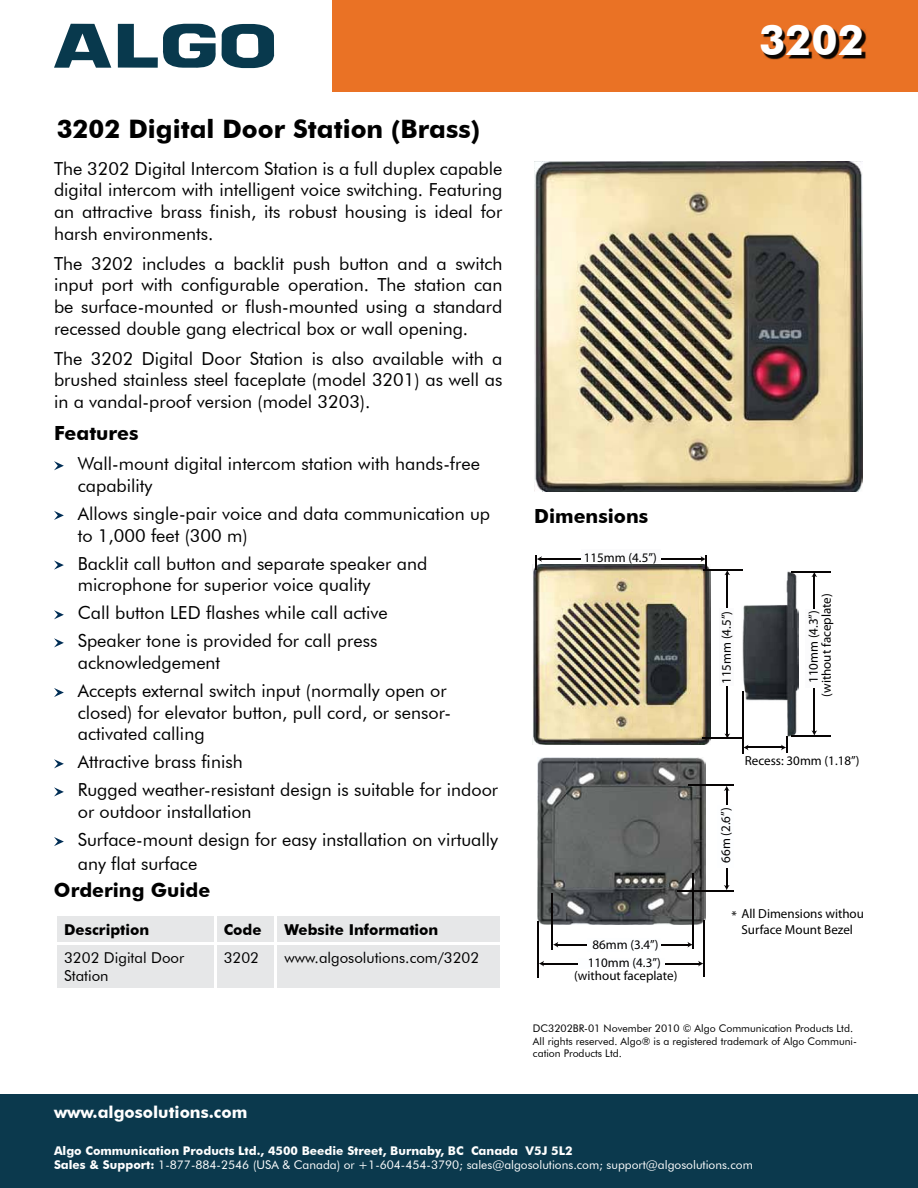
<style>
.page{position:relative;width:918px;height:1188px;background:#fff}
.page>*{position:absolute;margin:0;border:0;box-sizing:border-box;transform-origin:0 0}
.t1{font:700 42px "Futura BT";color:#fff}
.t2{font:700 25.5px "Futura BT";color:#000}
.t3{font:700 19.5px "Futura BT";color:#000}
.t4{font:18px/21.6px "Futura BT";color:#000}
.t5{font:700 16.5px "Futura BT";color:#fff}
.t6{font:15px/18px "Futura BT";color:#000}
.t7{font:700 15px "Futura BT";color:#000}
.t8{font:13.05px/13px "Myriad Pro";color:#000;text-align:center}
.t9{font:12px/14.4px "Futura BT";color:#fff}
.t10{font:10.5px/12.6px "Futura BT";color:#000}
.s1{font-weight:700}
</style>
<div class="page">
<svg style="left:54px;top:24px;width:57px;height:44px"></svg>
<svg style="left:118px;top:24px;width:157px;height:44px"></svg>
<div style="left:332px;top:0;width:586px;height:92px;background:#ea7225"></div>
<div style="left:0;top:1094px;width:918px;height:94px;background:#0b394d"></div>
<svg style="left:54px;top:461px;width:10px;height:9px"></svg>
<svg style="left:54px;top:511px;width:10px;height:9px"></svg>
<svg style="left:54px;top:560px;width:10px;height:10px"></svg>
<svg style="left:54px;top:610px;width:10px;height:9px"></svg>
<svg style="left:54px;top:638px;width:10px;height:9px"></svg>
<svg style="left:54px;top:688px;width:10px;height:9px"></svg>
<svg style="left:54px;top:759px;width:10px;height:9px"></svg>
<svg style="left:54px;top:787px;width:10px;height:9px"></svg>
<svg style="left:54px;top:837px;width:10px;height:9px"></svg>
<div style="left:57px;top:916px;width:443px;height:72px;background:#e6e7e8"></div>
<hr style="left:214px;top:916px;width:3px;height:26px;background:#fff">
<hr style="left:274px;top:916px;width:3px;height:26px;background:#fff">
<hr style="left:54px;top:942px;width:161px;height:3px;background:#fff">
<hr style="left:215px;top:942px;width:61px;height:3px;background:#fff">
<hr style="left:214px;top:945px;width:3px;height:43px;background:#fff">
<hr style="left:276px;top:942px;width:227px;height:3px;background:#fff">
<hr style="left:274px;top:945px;width:3px;height:43px;background:#fff">
<img style="left:763px;top:28px;width:103px;height:31px">
<img style="left:534px;top:161px;width:329px;height:330px">
<img style="left:533px;top:564px;width:177px;height:181px">
<img style="left:538px;top:758px;width:168px;height:167px">
<img style="left:742px;top:571px;width:56px;height:166px">
<hr style="left:540px;top:558px;width:162px;height:2px;background:#070404">
<svg style="left:701px;top:556px;width:6px;height:14px"></svg>
<svg style="left:536px;top:556px;width:6px;height:14px"></svg>
<hr style="left:693px;top:873px;width:1px;height:76px;background:#070404">
<hr style="left:557px;top:944px;width:132px;height:1px;background:#070404">
<svg style="left:688px;top:942px;width:5px;height:6px"></svg>
<svg style="left:553px;top:942px;width:5px;height:6px"></svg>
<hr style="left:552px;top:893px;width:1px;height:57px;background:#070404">
<hr style="left:688px;top:785px;width:45px;height:1px;background:#070404">
<hr style="left:677px;top:890px;width:57px;height:2px;background:#070404">
<hr style="left:726px;top:789px;width:1px;height:98px;background:#070404">
<svg style="left:724px;top:786px;width:6px;height:5px"></svg>
<svg style="left:724px;top:885px;width:6px;height:5px"></svg>
<hr style="left:742px;top:691px;width:2px;height:63px;background:#070404">
<hr style="left:747px;top:747px;width:36px;height:1px;background:#070404">
<svg style="left:781px;top:737px;width:7px;height:16px"></svg>
<svg style="left:744px;top:745px;width:4px;height:5px"></svg>
<div style="left:582px;top:549px;width:79px;height:14px;background:#fbfbfc"></div>
<div style="left:717px;top:805px;width:17px;height:63px;background:#fdfeff"></div>
<div style="left:588px;top:938px;width:73px;height:14px;background:#fdfeff"></div>
<hr style="left:703px;top:570px;width:40px;height:1px;background:#070404">
<hr style="left:702px;top:738px;width:40px;height:1px;background:#070404">
<hr style="left:727px;top:574px;width:1px;height:161px;background:#070404">
<svg style="left:724px;top:571px;width:6px;height:4px"></svg>
<svg style="left:724px;top:734px;width:6px;height:4px"></svg>
<div style="left:720px;top:608px;width:14px;height:77px;background:#fbfbfc"></div>
<hr style="left:791px;top:571px;width:40px;height:1px;background:#070404">
<hr style="left:791px;top:735px;width:40px;height:1px;background:#070404">
<hr style="left:814px;top:576px;width:1px;height:156px;background:#070404">
<svg style="left:811px;top:572px;width:6px;height:5px"></svg>
<svg style="left:811px;top:730px;width:6px;height:5px"></svg>
<div style="left:805px;top:609px;width:15px;height:79px;background:#fbfbfc"></div>
<hr style="left:542px;top:963px;width:158px;height:1px;background:#070404">
<svg style="left:698px;top:961px;width:5px;height:6px"></svg>
<svg style="left:539px;top:961px;width:5px;height:6px"></svg>
<div style="left:578px;top:958px;width:86px;height:11px;background:#fdfeff"></div>
<hr style="left:537px;top:921px;width:2px;height:57px;background:#070404">
<hr style="left:704px;top:921px;width:1px;height:56px;background:#070404">
<h2 class="t2" style="left:57px;top:114px;width:425px">3202 Digital Door Station (Brass)</h2>
<p class="t4" style="left:54px;top:157px;width:450px;text-align:justify">The 3202 Digital Intercom Station is a full duplex capable digital intercom with intelligent voice switching. Featuring an attractive brass finish, its robust housing is ideal for harsh environments.</p>
<p class="t4" style="left:54px;top:252px;width:450px;text-align:justify">The 3202 includes a backlit push button and a switch input port with configurable operation. The station can be surface-mounted or flush-mounted using a standard recessed double gang electrical box or wall opening.</p>
<p class="t4" style="left:54px;top:347px;width:450px;text-align:justify">The 3202 Digital Door Station is also available with a brushed stainless steel faceplate (model 3201) as well as in a vandal-proof version (model 3203).</p>
<p class="t3" style="left:54px;top:421px;width:86px">Features</p>
<p class="t4" style="left:78px;top:453px;width:404px">Wall-mount digital intercom station with hands-free capability</p>
<p class="t4" style="left:78px;top:503px;width:414px">Allows single-pair voice and data communication up to 1,000 feet (300 m)</p>
<p class="t4" style="left:78px;top:552px;width:351px">Backlit call button and separate speaker and microphone for superior voice quality</p>
<p class="t4" style="left:78px;top:599px;width:312px;line-height:28px">Call button LED flashes while call active<br>Speaker tone is provided for call press</p>
<p class="t4" style="left:78px;top:648px;width:371px;line-height:28px">acknowledgement<br>Accepts external switch input (normally open or</p>
<p class="t4" style="left:78px;top:701px;width:375px">closed) for elevator button, pull cord, or sensor&shy;activated calling</p>
<p class="t4" style="left:78px;top:748px;width:422px;line-height:28px">Attractive brass finish<br>Rugged weather-resistant design is suitable for indoor</p>
<p class="t4" style="left:78px;top:798px;width:422px;line-height:28px">or outdoor installation<br>Surface-mount design for easy installation on virtually</p>
<p class="t4" style="left:78px;top:852px;width:121px">any flat surface</p>
<p class="t3" style="left:54px;top:879px;width:158px">Ordering Guide</p>
<p class="t7" style="left:64px;top:920px;width:87px">Description</p>
<p class="t7" style="left:224px;top:920px;width:39px">Code</p>
<p class="t7" style="left:285px;top:920px;width:155px">Website Information</p>
<p class="t6" style="left:64px;top:949px;width:122px">3202 Digital Door<br>Station</p>
<p class="t6" style="left:224px;top:949px;width:37px">3202</p>
<p class="t6" style="left:285px;top:949px;width:196px">www.algosolutions.com/3202</p>
<h1 class="t1" style="left:759px;top:15px;width:106px">3202</h1>
<p class="t3" style="left:534px;top:504px;width:115px">Dimensions</p>
<p class="t8" style="left:584px;top:552px;width:74px">115mm (4.5”)</p>
<p class="t8" style="left:592px;top:939px;width:68px">86mm (3.4”)</p>
<p class="t8" style="left:574px;top:957px;width:105px">110mm (4.3”) (without faceplate)</p>
<p class="t8" style="left:721px;top:684px;width:74px;rotate:-90deg">115mm (4.5”)</p>
<p class="t8" style="left:808px;top:697px;width:105px;rotate:-90deg">110mm (4.3”) (without faceplate)</p>
<p class="t8" style="left:745px;top:755px;width:116px">Recess: 30mm (1.18”)</p>
<p class="t8" style="left:720px;top:863px;width:57px;rotate:-90deg">66m (2.6”)</p>
<p class="t8" style="left:741px;top:907px;width:128px;line-height:15.8px;text-align:left">All Dimensions without<br>Surface Mount Bezel</p>
<p class="t8" style="left:731px;top:910px;width:7px">*</p>
<p class="t10" style="left:533px;top:1022px;width:326px">DC3202BR-01 November 2010 © Algo Communication Products Ltd.<br>All rights reserved. Algo® is a registered trademark of Algo Communi&shy;cation Products Ltd.</p>
<p class="t5" style="left:54px;top:1102px;width:195px">www.algosolutions.com</p>
<p class="t9" style="left:54px;top:1143px;width:700px"><span class="s1">Algo Communication Products Ltd., 4500 Beedie Street, Burnaby, BC Canada V5J 5L2<br>Sales &amp; Support:</span> 1-877-884-2546 (USA &amp; Canada) or +1-604-454-3790; sales@algosolutions.com; support@algosolutions.com</p>
</div>
